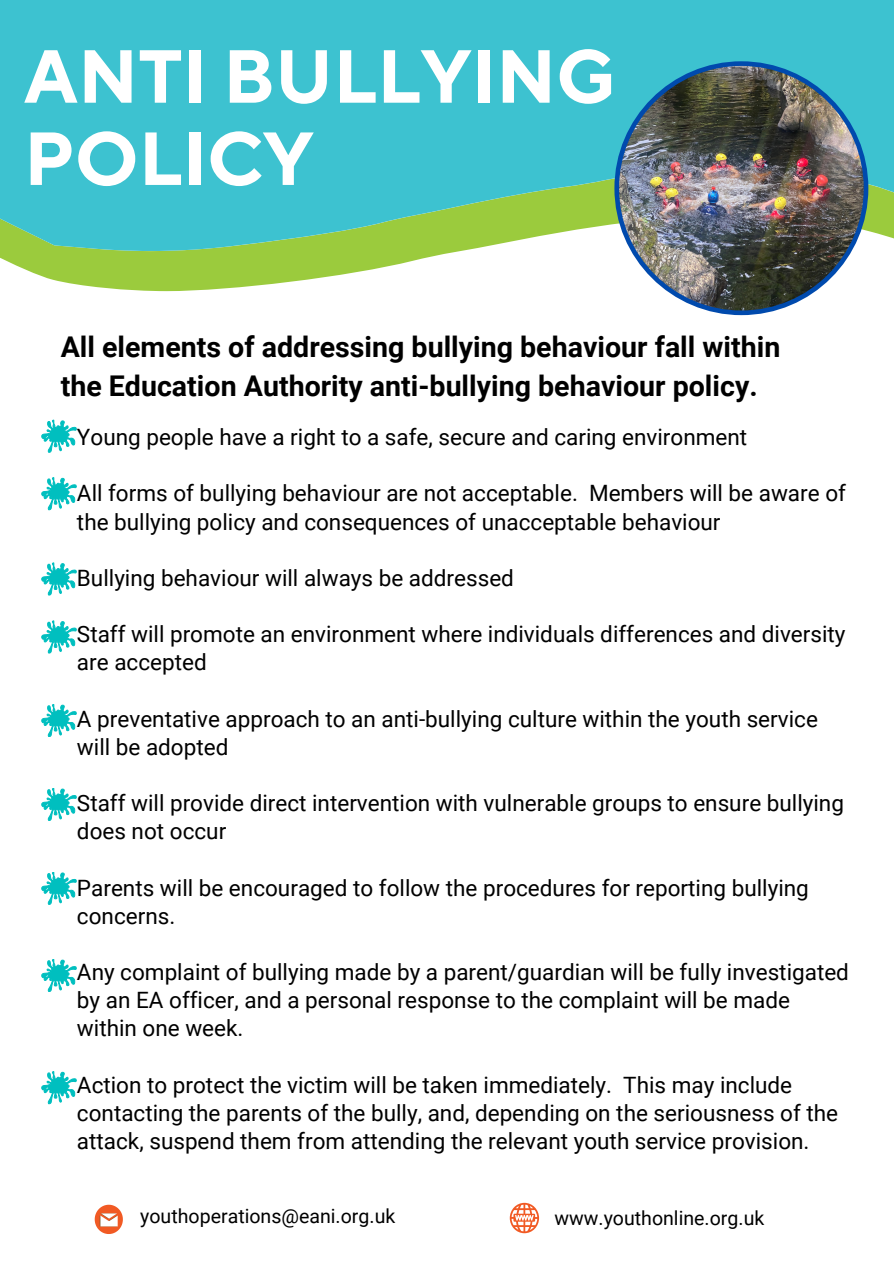
<style>
.page{position:relative;width:894px;height:1264px;background:#fff}
.page>*{position:absolute;margin:0;border:0;box-sizing:border-box;transform-origin:0 0}
.t1{font:700 75px/82.2px "TT Norms Pro";color:#fff}
.t2{font:700 28.5px/39.5px "Roboto";color:#000}
.t3{font:22.5px/28.2px "Roboto";color:#000}
.t4{font:19.5px "Roboto";color:#000}
</style>
<div class="page">
<svg style="left:31px;top:272px;width:716px;height:44px"></svg>
<svg style="left:0;top:0;width:893px;height:272px;fill:#3dc2d0"></svg>
<img style="left:614px;top:61px;width:254px;height:254px">
<svg style="left:95px;top:1204px;width:28px;height:29px"></svg>
<svg style="left:509px;top:1202px;width:30px;height:31px"></svg>
<svg style="left:42px;top:420px;width:35px;height:32px"></svg>
<svg style="left:42px;top:477px;width:35px;height:33px"></svg>
<svg style="left:42px;top:562px;width:35px;height:33px"></svg>
<svg style="left:42px;top:620px;width:35px;height:33px"></svg>
<svg style="left:42px;top:704px;width:35px;height:33px"></svg>
<svg style="left:42px;top:788px;width:35px;height:32px"></svg>
<svg style="left:42px;top:872px;width:35px;height:32px"></svg>
<svg style="left:42px;top:959px;width:35px;height:32px"></svg>
<svg style="left:42px;top:1071px;width:35px;height:33px"></svg>
<h1 class="t1" style="left:24px;top:38px;width:593px">ANTI BULLYING<br>POLICY</h1>
<p class="t2" style="left:61px;top:327px;width:721px">All elements of addressing bullying behaviour fall within the Education Authority anti-bullying behaviour policy.</p>
<p class="t3" style="left:77px;top:423px;width:671px">Young people have a right to a safe, secure and caring environment</p>
<p class="t3" style="left:77px;top:479px;width:770px">All forms of bullying behaviour are not acceptable. Members will be aware of the bullying policy and consequences of unacceptable behaviour</p>
<p class="t3" style="left:77px;top:564px;width:438px">Bullying behaviour will always be addressed</p>
<p class="t3" style="left:77px;top:620px;width:769px">Staff will promote an environment where individuals differences and diversity are accepted</p>
<p class="t3" style="left:77px;top:705px;width:742px">A preventative approach to an anti-bullying culture within the youth service will be adopted</p>
<p class="t3" style="left:77px;top:789px;width:768px">Staff will provide direct intervention with vulnerable groups to ensure bullying does not occur</p>
<p class="t3" style="left:77px;top:873px;width:733px">Parents will be encouraged to follow the procedures for reporting bullying concerns.</p>
<p class="t3" style="left:77px;top:958px;width:773px">Any complaint of bullying made by a parent/guardian will be fully investigated by an EA officer, and a personal response to the complaint will be made within one week.</p>
<p class="t3" style="left:77px;top:1070px;width:762px">Action to protect the victim will be taken immediately. This may include contacting the parents of the bully, and, depending on the seriousness of the attack, suspend them from attending the relevant youth service provision.</p>
<p class="t4" style="left:140px;top:1204px;width:256px">youthoperations@eani.org.uk</p>
<p class="t4" style="left:554px;top:1206px;width:211px">www.youthonline.org.uk</p>
</div>
